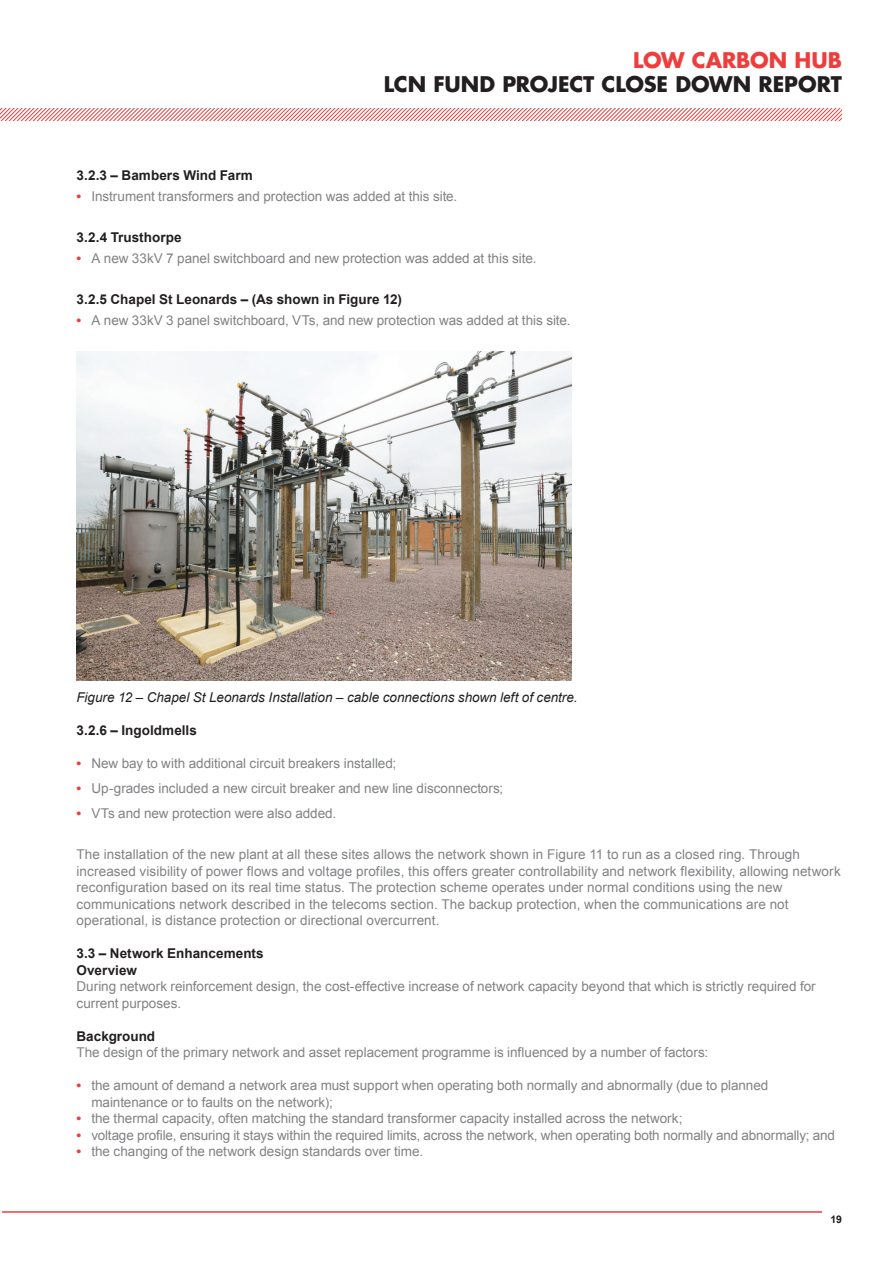
<style>
.page{position:relative;width:893px;height:1263px;background:#fff}
.page>*{position:absolute;margin:0;border:0;box-sizing:border-box;transform-origin:0 0}
.t1{font:700 21px "Futura";letter-spacing:-.005em;color:#231f20}
.t2{font:700 21px "Futura";color:#ee3d3c}
.t3{font:13.5px/16.5px "Arial";color:#808285}
.t4{font:700 13.5px/16.5px "Arial";color:#231f20}
.t5{font:italic 13.5px "Arial";letter-spacing:-.005em;color:#231f20}
.t6{font:700 10.5px "Arial";color:#231f20}
.s1{font-weight:700;color:#ee3d3c}
</style>
<div class="page">
<hr style="left:2px;top:1211px;width:820px;height:1px;background:#ee3d3c">
<svg style="left:0;top:108px;width:842px;height:13px"></svg>
<img style="left:77px;top:351px;width:494px;height:330px">
<h1 class="t2" style="left:633px;top:45px;width:210px">LOW CARBON HUB</h1>
<h1 class="t1" style="left:384px;top:69px;width:460px">LCN FUND PROJECT CLOSE DOWN REPORT</h1>
<p class="t4" style="left:77px;top:167px;width:178px">3.2.3 – Bambers Wind Farm</p>
<p class="t3" style="left:77px;top:188px;width:382px"><span class="s1">•</span> Instrument transformers and protection was added at this site.</p>
<p class="t4" style="left:77px;top:230px;width:107px">3.2.4 Trusthorpe</p>
<p class="t3" style="left:77px;top:250px;width:461px"><span class="s1">•</span> A new 33kV 7 panel switchboard and new protection was added at this site.</p>
<p class="t4" style="left:77px;top:292px;width:327px">3.2.5 Chapel St Leonards – (As shown in Figure 12)</p>
<p class="t3" style="left:77px;top:312px;width:496px"><span class="s1">•</span> A new 33kV 3 panel switchboard, VTs, and new protection was added at this site.</p>
<p class="t5" style="left:77px;top:688px;width:502px">Figure 12 – Chapel St Leonards Installation – cable connections shown left of centre.</p>
<p class="t4" style="left:77px;top:722px;width:122px">3.2.6 – Ingoldmells</p>
<p class="t3" style="left:77px;top:755px;width:321px"><span class="s1">•</span> New bay to with additional circuit breakers installed;</p>
<p class="t3" style="left:77px;top:780px;width:428px"><span class="s1">•</span> Up-grades included a new circuit breaker and new line disconnectors;</p>
<p class="t3" style="left:77px;top:805px;width:261px"><span class="s1">•</span> VTs and new protection were also added.</p>
<p class="t3" style="left:77px;top:846px;width:766px">The installation of the new plant at all these sites allows the network shown in Figure 11 to run as a closed ring. Through increased visibility of power flows and voltage profiles, this offers greater controllability and network flexibility, allowing network reconfiguration based on its real time status. The protection scheme operates under normal conditions using the new communications network described in the telecoms section. The backup protection, when the communications are not operational, is distance protection or directional overcurrent.</p>
<p class="t4" style="left:77px;top:945px;width:189px">3.3 – Network Enhancements<br>Overview</p>
<p class="t3" style="left:77px;top:978px;width:741px">During network reinforcement design, the cost-effective increase of network capacity beyond that which is strictly required for current purposes.</p>
<p class="t4" style="left:77px;top:1028px;width:80px">Background</p>
<p class="t3" style="left:77px;top:1044px;width:633px">The design of the primary network and asset replacement programme is influenced by a number of factors:</p>
<p class="t3" style="left:91px;top:1077px;width:678px;text-indent:-15px"><span class="s1">•</span> the amount of demand a network area must support when operating both normally and abnormally (due to planned maintenance or to faults on the network);</p>
<p class="t3" style="left:77px;top:1110px;width:607px"><span class="s1">•</span> the thermal capacity, often matching the standard transformer capacity installed across the network;</p>
<p class="t3" style="left:77px;top:1127px;width:760px"><span class="s1">•</span> voltage profile, ensuring it stays within the required limits, across the network, when operating both normally and abnormally; and</p>
<p class="t3" style="left:77px;top:1143px;width:348px"><span class="s1">•</span> the changing of the network design standards over time.</p>
<p class="t6" style="left:830px;top:1212px;width:13px">19</p>
</div>
